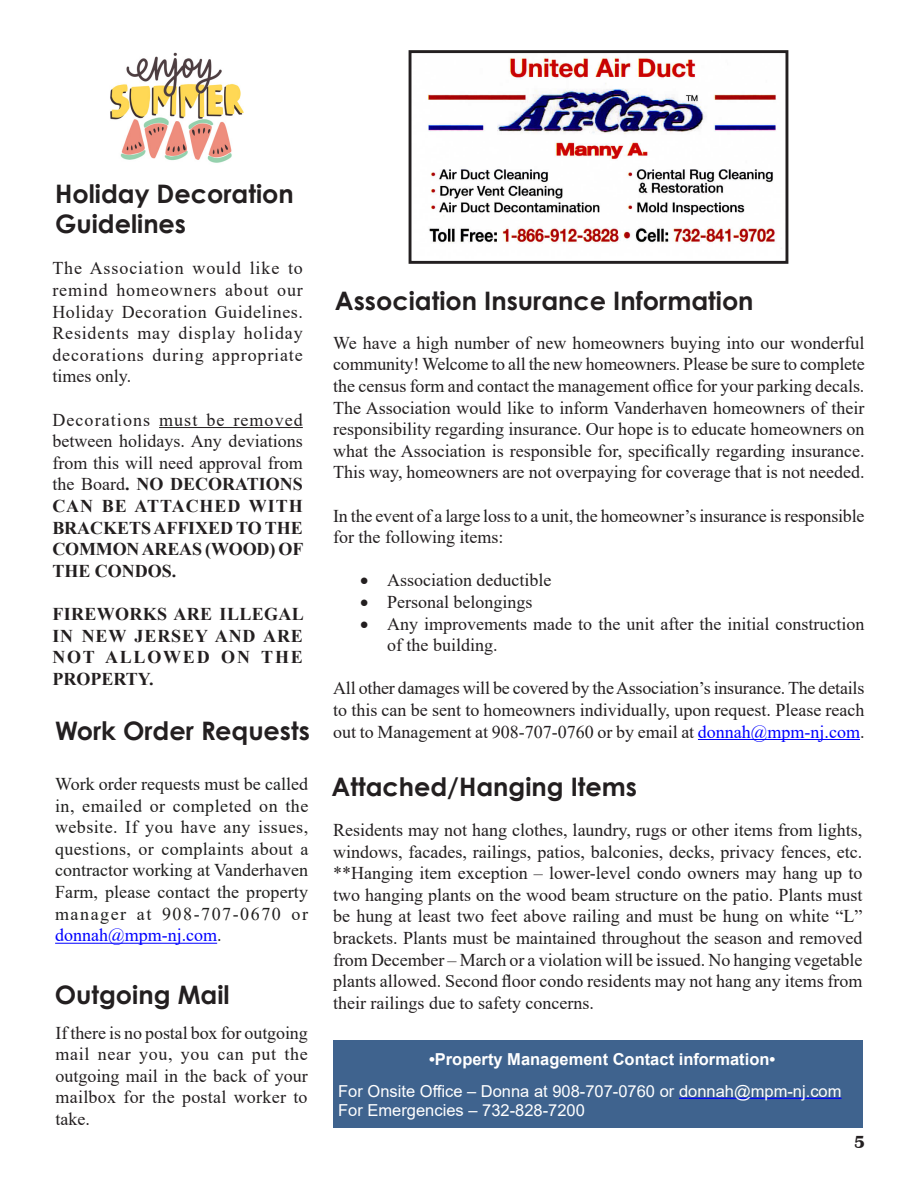
<style>
.page{position:relative;width:918px;height:1188px;background:#fff}
.page>*{position:absolute;margin:0;border:0;box-sizing:border-box;transform-origin:0 0}
.Headline{font:700 25.5px "Century Gothic Pro";color:#231f20}
.t1{font:700 25.5px/30.6px "Century Gothic";color:#231f20}
.Newsletter_shoppe{font:18px/21.6px "Times New Roman";color:#231f20;text-align:justify}
.t2{font:18px/21.6px "Times New Roman";letter-spacing:.005em;color:#201f1e;text-align:justify}
.Newsletter_shoppe-2{font:700 18px/21.6px "Times New Roman";letter-spacing:.05em;color:#231f20;text-align:justify}
.t3{font:700 18px "Britannic";color:#231f20}
.t4{font:16.5px "Arial";color:#fff}
.t5{font:700 16.5px "Arial";color:#fff}
.s1{font-weight:700}
.s2{color:#00f}
</style>
<div class="page">
<div style="left:333px;top:1040px;width:529px;height:87px;background:#3f638e"></div>
<hr style="left:679px;top:1098px;width:163px;height:1px;background:#00f">
<hr style="left:55px;top:943px;width:162px;height:1px;background:#00f">
<img style="left:428px;top:57px;width:348px;height:187px">
<div style="left:409px;top:50px;width:379px;height:214px;border:3px solid #231f20"></div>
<hr style="left:698px;top:739px;width:162px;height:1px;background:#00f">
<hr style="left:159px;top:427px;width:144px;height:1px;background:#231f20">
<img style="left:110px;top:52px;width:134px;height:111px">
<p class="t1" style="left:55px;top:177px;width:240px">Holiday Decoration<br>Guidelines</p>
<p class="Newsletter_shoppe" style="left:52px;top:257px;width:252px">The Association would like to remind homeowners about our Holiday Decoration Guidelines.<br>Residents may display holiday decorations during appropriate times only.</p>
<p class="Newsletter_shoppe" style="left:52px;top:408px;width:253px">Decorations must be removed between holidays. Any deviations from this will need approval from the Board<span class="s1">. NO DECORATIONS CAN BE ATTACHED WITH BRACKETS AFFIXED TO THE COMMON AREAS (WOOD) OF THE CONDOS.</span></p>
<p class="Newsletter_shoppe-2" style="left:52px;top:603px;width:253px">FIREWORKS ARE ILLEGAL IN NEW JERSEY AND ARE NOT ALLOWED ON THE PROPERTY.</p>
<p class="Headline" style="left:55px;top:715px;width:256px">Work Order Requests</p>
<p class="t2" style="left:55px;top:773px;width:255px">Work order requests must be called in, emailed or completed on the website. If you have any issues, questions, or complaints about a contractor working at Vanderhaven Farm, please contact the property manager at 908-707-0670 or <span class="s2">donnah@mpm-nj.com</span>.</p>
<p class="Headline" style="left:55px;top:979px;width:176px">Outgoing Mail</p>
<p class="Newsletter_shoppe" style="left:56px;top:1021px;width:254px">If there is no postal box for outgoing mail near you, you can put the outgoing mail in the back of your mailbox for the postal worker to take.</p>
<p class="Headline" style="left:335px;top:285px;width:420px">Association Insurance Information</p>
<p class="Newsletter_shoppe" style="left:333px;top:331px;width:533px">We have a high number of new homeowners buying into our wonderful community! Welcome to all the new homeowners. Please be sure to complete the census form and contact the management office for your parking decals.<br>The Association would like to inform Vanderhaven homeowners of their responsibility regarding insurance. Our hope is to educate homeowners on what the Association is responsible for, specifically regarding insurance.<br>This way, homeowners are not overpaying for coverage that is not needed.</p>
<p class="Newsletter_shoppe" style="left:333px;top:504px;width:533px">In the event of a large loss to a unit, the homeowner’s insurance is responsible for the following items:</p>
<p class="Newsletter_shoppe" style="left:360px;top:569px;width:193px">• Association deductible</p>
<p class="Newsletter_shoppe" style="left:360px;top:591px;width:174px">• Personal belongings</p>
<p class="Newsletter_shoppe" style="left:387px;top:612px;width:479px;text-indent:-27px">• Any improvements made to the unit after the initial construction of the building.</p>
<p class="Newsletter_shoppe" style="left:333px;top:677px;width:533px">All other damages will be covered by the Association’s insurance. The details to this can be sent to homeowners individually, upon request. Please reach out to Management at 908-707-0760 or by email at <span class="s2">donnah@mpm-nj.com</span>.</p>
<p class="t1" style="left:332px;top:770px;width:307px">Attached/Hanging Items</p>
<p class="Newsletter_shoppe" style="left:333px;top:819px;width:531px">Residents may not hang clothes, laundry, rugs or other items from lights, windows, facades, railings, patios, balconies, decks, privacy fences, etc. **Hanging item exception – lower-level condo owners may hang up to two hanging plants on the wood beam structure on the patio. Plants must be hung at least two feet above railing and must be hung on white “L” brackets. Plants must be maintained throughout the season and removed from December – March or a violation will be issued. No hanging vegetable plants allowed. Second floor condo residents may not hang any items from their railings due to safety concerns.</p>
<p class="t5" style="left:429px;top:1047px;width:348px">•Property Management Contact information•</p>
<p class="t4" style="left:338px;top:1079px;width:505px">For Onsite Office – Donna at 908-707-0760 or donnah@mpm-nj.com</p>
<p class="t4" style="left:338px;top:1099px;width:248px">For Emergencies – 732-828-7200</p>
<p class="t3" style="left:854px;top:1132px;width:13px">5</p>
</div>
